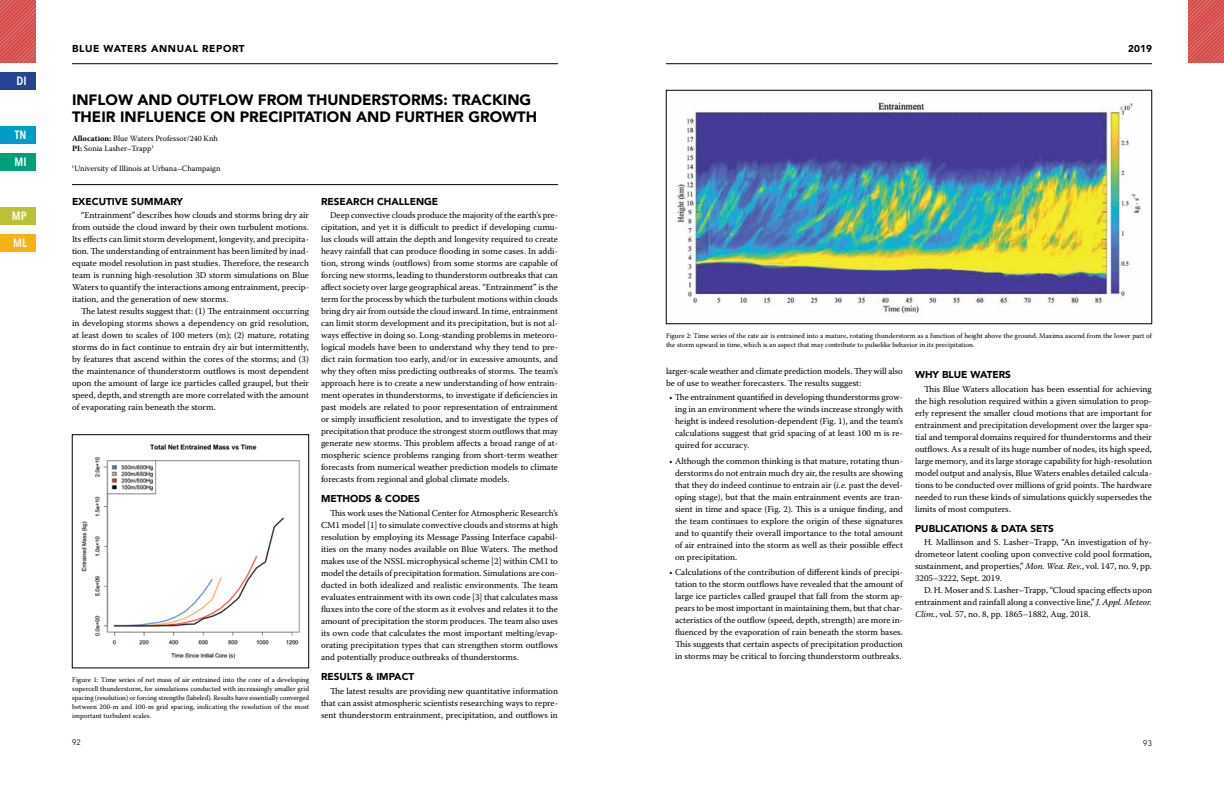
<style>
.page{position:relative;width:1224px;height:792px;background:#fff}
.page>*{position:absolute;margin:0;border:0;box-sizing:border-box;transform-origin:0 0}
.t1{font:900 15px/17px "Avenir";color:#000}
.t2{font:600 12px "Avenir Next Condensed";color:#fff}
.t3{font:900 10px "Avenir";color:#000}
.t4{font:900 10px "Avenir";letter-spacing:.06em;color:#000}
.t5{font:9px/12px "Warnock Pro";color:#000;text-align:justify}
.t6{font:8px/10px "Warnock Pro";color:#000}
.t7{font:300 8px "Avenir";color:#000}
.t8{font:7px/9px "Warnock Pro";color:#000;text-align:justify}
.s1{font-weight:700}
.s2{font-style:italic}
</style>
<div class="page">
<hr style="left:72px;top:184px;width:486px;height:1px;background:#000">
<img style="left:81px;top:444px;width:219px;height:215px">
<div style="left:72px;top:434px;width:237px;height:234px;border:1px solid #000"></div>
<img style="left:0;top:0;width:36px;height:63px">
<img style="left:1188px;top:0;width:36px;height:63px">
<img style="left:676px;top:102px;width:466px;height:212px">
<div style="left:0;top:72px;width:36px;height:18px;background:#264494"></div>
<div style="left:0;top:126px;width:36px;height:18px;background:#009ec6"></div>
<div style="left:0;top:153px;width:36px;height:18px;background:#00a07a"></div>
<div style="left:0;top:207px;width:36px;height:18px;background:#bac233"></div>
<div style="left:0;top:234px;width:36px;height:18px;background:#f6b319"></div>
<hr style="left:666px;top:63px;width:486px;height:1px;background:#000">
<hr style="left:72px;top:63px;width:486px;height:1px;background:#000">
<h2 class="t2" style="left:17px;top:71px;width:11px">DI</h2>
<h2 class="t2" style="left:15px;top:125px;width:13px">TN</h2>
<h2 class="t2" style="left:15px;top:152px;width:14px">MI</h2>
<h2 class="t2" style="left:12px;top:206px;width:16px">MP</h2>
<h2 class="t2" style="left:13px;top:233px;width:15px">ML</h2>
<p class="t4" style="left:72px;top:40px;width:174px">BLUE WATERS ANNUAL REPORT</p>
<p class="t3" style="left:1128px;top:40px;width:25px">2019</p>
<h1 class="t1" style="left:72px;top:91px;width:467px">INFLOW AND OUTFLOW FROM THUNDERSTORMS: TRACKING<br>THEIR INFLUENCE ON PRECIPITATION AND FURTHER GROWTH</h1>
<p class="t6" style="left:72px;top:133px;width:147px"><span class="s1">Allocation:</span> Blue Waters Professor/240 Knh<br><span class="s1">PI:</span> Sonia Lasher–Trapp<sup>1</sup></p>
<p class="t6" style="left:72px;top:163px;width:150px"><sup>1</sup>University of Illinois at Urbana–Champaign</p>
<p class="t3" style="left:72px;top:192px;width:113px">EXECUTIVE SUMMARY</p>
<p class="t5" style="left:72px;top:209px;width:239px;text-indent:9px">“Entrainment” describes how clouds and storms bring dry air from outside the cloud inward by their own turbulent motions.<br>Its effects can limit storm development, longevity, and precipita&shy;tion. The understanding of entrainment has been limited by inad&shy;equate model resolution in past studies. Therefore, the research team is running high-resolution 3D storm simulations on Blue Waters to quantify the interactions among entrainment, precip&shy;itation, and the generation of new storms.</p>
<p class="t5" style="left:72px;top:305px;width:239px;text-indent:9px">The latest results suggest that: (1) The entrainment occurring in developing storms shows a dependency on grid resolution, at least down to scales of 100 meters (m); (2) mature, rotating storms do in fact continue to entrain dry air but intermittently, by features that ascend within the cores of the storms; and (3) the maintenance of thunderstorm outflows is most dependent upon the amount of large ice particles called graupel, but their speed, depth, and strength are more correlated with the amount of evaporating rain beneath the storm.</p>
<p class="t3" style="left:321px;top:192px;width:119px">RESEARCH CHALLENGE</p>
<p class="t5" style="left:321px;top:209px;width:239px;text-indent:9px">Deep convective clouds produce the majority of the earth’s pre&shy;cipitation, and yet it is difficult to predict if developing cumu&shy;lus clouds will attain the depth and longevity required to create heavy rainfall that can produce flooding in some cases. In addi&shy;tion, strong winds (outflows) from some storms are capable of forcing new storms, leading to thunderstorm outbreaks that can affect society over large geographical areas. “Entrainment” is the term for the process by which the turbulent motions within clouds bring dry air from outside the cloud inward. In time, entrainment can limit storm development and its precipitation, but is not al&shy;ways effective in doing so. Long-standing problems in meteoro&shy;logical models have been to understand why they tend to pre&shy;dict rain formation too early, and/or in excessive amounts, and why they often miss predicting outbreaks of storms. The team’s approach here is to create a new understanding of how entrain&shy;ment operates in thunderstorms, to investigate if deficiencies in past models are related to poor representation of entrainment or simply insufficient resolution, and to investigate the types of precipitation that produce the strongest storm outflows that may generate new storms. This problem affects a broad range of at&shy;mospheric science problems ranging from short-term weather forecasts from numerical weather prediction models to climate forecasts from regional and global climate models.</p>
<p class="t3" style="left:321px;top:490px;width:101px">METHODS &amp; CODES</p>
<p class="t5" style="left:321px;top:507px;width:239px;text-indent:9px">This work uses the National Center for Atmospheric Research’s CM1 model [1] to simulate convective clouds and storms at high resolution by employing its Message Passing Interface capabil&shy;ities on the many nodes available on Blue Waters. The method makes use of the NSSL microphysical scheme [2] within CM1 to model the details of precipitation formation. Simulations are con&shy;ducted in both idealized and realistic environments. The team evaluates entrainment with its own code [3] that calculates mass fluxes into the core of the storm as it evolves and relates it to the amount of precipitation the storm produces. The team also uses its own code that calculates the most important melting/evap&shy;orating precipitation types that can strengthen storm outflows and potentially produce outbreaks of thunderstorms.</p>
<p class="t3" style="left:321px;top:668px;width:95px">RESULTS &amp; IMPACT</p>
<p class="t5" style="left:321px;top:685px;width:239px;text-indent:9px">The latest results are providing new quantitative information that can assist atmospheric scientists researching ways to repre&shy;sent thunderstorm entrainment, precipitation, and outflows in</p>
<p class="t8" style="left:72px;top:675px;width:238px">Figure 1: Time series of net mass of air entrained into the core of a developing supercell thunderstorm, for simulations conducted with increasingly smaller grid spacing (resolution) or forcing strengths (labeled). Results have essentially converged between 200-m and 100-m grid spacing, indicating the resolution of the most important turbulent scales.</p>
<p class="t8" style="left:666px;top:331px;width:487px">Figure 2: Time series of the rate air is entrained into a mature, rotating thunderstorm as a function of height above the ground. Maxima ascend from the lower part of the storm upward in time, which is an aspect that may contribute to pulselike behavior in its precipitation.</p>
<p class="t5" style="left:666px;top:365px;width:238px">larger-scale weather and climate prediction models. They will also be of use to weather forecasters. The results suggest:</p>
<p class="t5" style="left:675px;top:391px;width:230px;text-indent:-6px">• The entrainment quantified in developing thunderstorms grow&shy;ing in an environment where the winds increase strongly with height is indeed resolution-dependent (Fig. 1), and the team’s calculations suggest that grid spacing of at least 100 m is re&shy;quired for accuracy.</p>
<p class="t5" style="left:675px;top:455px;width:230px;text-indent:-6px">• Although the common thinking is that mature, rotating thun&shy;derstorms do not entrain much dry air, the results are showing that they do indeed continue to entrain air (<span class="s2">i.e.</span> past the devel&shy;oping stage), but that the main entrainment events are tran&shy;sient in time and space (Fig. 2). This is a unique finding, and the team continues to explore the origin of these signatures and to quantify their overall importance to the total amount of air entrained into the storm as well as their possible effect on precipitation.</p>
<p class="t5" style="left:675px;top:566px;width:230px;text-indent:-6px">• Calculations of the contribution of different kinds of precipi&shy;tation to the storm outflows have revealed that the amount of large ice particles called graupel that fall from the storm ap&shy;pears to be most important in maintaining them, but that char&shy;acteristics of the outflow (speed, depth, strength) are more in&shy;fluenced by the evaporation of rain beneath the storm bases.<br>This suggests that certain aspects of precipitation production in storms may be critical to forcing thunderstorm outbreaks.</p>
<p class="t3" style="left:915px;top:366px;width:98px">WHY BLUE WATERS</p>
<p class="t5" style="left:915px;top:382px;width:239px;text-indent:9px">This Blue Waters allocation has been essential for achieving the high resolution required within a given simulation to prop&shy;erly represent the smaller cloud motions that are important for entrainment and precipitation development over the larger spa&shy;tial and temporal domains required for thunderstorms and their outflows. As a result of its huge number of nodes, its high speed, large memory, and its large storage capability for high-resolution model output and analysis, Blue Waters enables detailed calcula&shy;tions to be conducted over millions of grid points. The hardware needed to run these kinds of simulations quickly supersedes the limits of most computers.</p>
<p class="t3" style="left:915px;top:520px;width:141px">PUBLICATIONS &amp; DATA SETS</p>
<p class="t5" style="left:915px;top:536px;width:239px;text-indent:9px">H. Mallinson and S. Lasher–Trapp, “An investigation of hy&shy;drometeor latent cooling upon convective cold pool formation, sustainment, and properties,” <span class="s2">Mon. Wea. Rev.</span>, vol. 147, no. 9, pp.<br>3205–3222, Sept. 2019.</p>
<p class="t5" style="left:915px;top:584px;width:238px;text-indent:9px">D. H. Moser and S. Lasher–Trapp, “Cloud spacing effects upon entrainment and rainfall along a convective line,” <span class="s2">J. Appl. Meteor.<br>Clim.</span>, vol. 57, no. 8, pp. 1865–1882, Aug. 2018.</p>
<p class="t7" style="left:72px;top:738px;width:10px">92</p>
<p class="t7" style="left:1143px;top:738px;width:10px">93</p>
</div>
